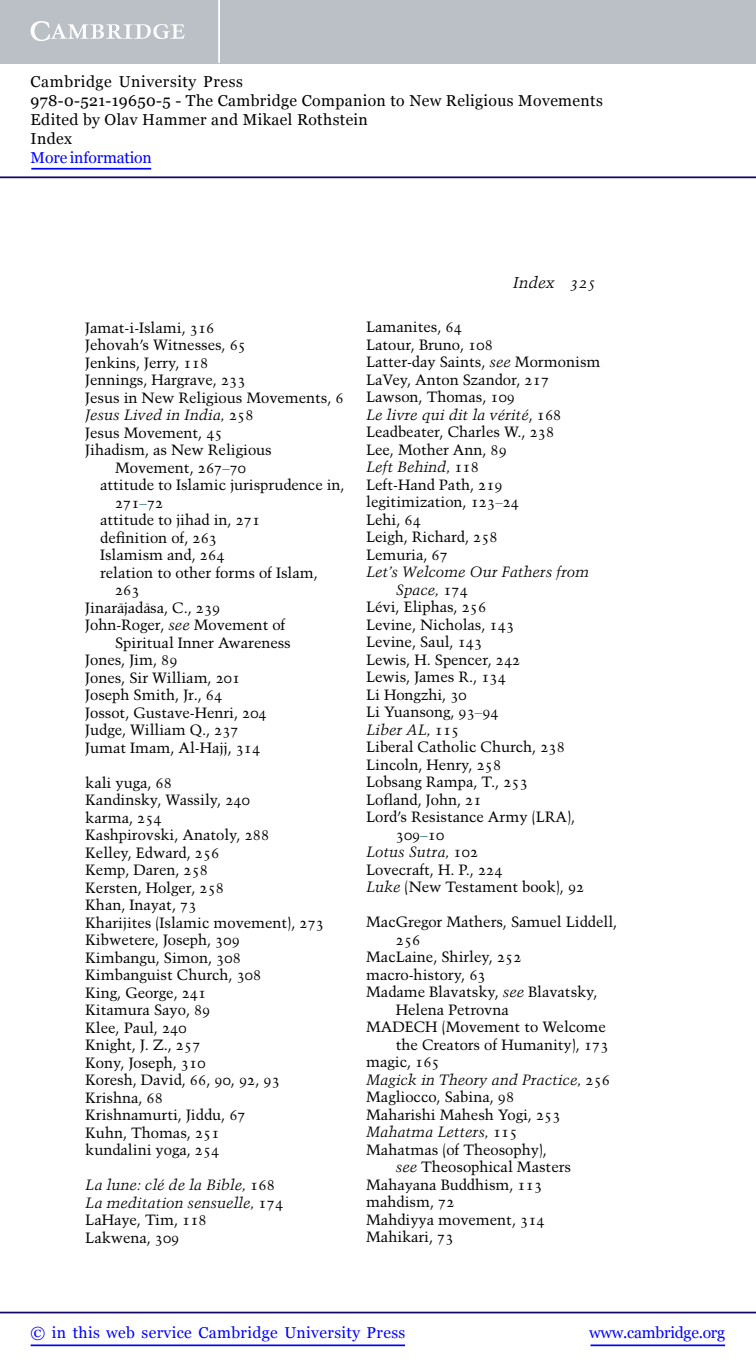
<style>
.page{position:relative;width:756px;height:1371px;background:#fff}
.page>*{position:absolute;margin:0;border:0;box-sizing:border-box;transform-origin:0 0}
.t1{font:15.75px/18.9px "Georgia";letter-spacing:.025em;color:#000}
.t2{font:15.75px "Georgia";letter-spacing:.025em;color:#00f}
.t3{font:15.75px "Georgia";letter-spacing:-.015em;color:#00f}
.t4{font:15.75px "Georgia";letter-spacing:-.01em;color:#00f}
.t5{font:italic 15.75px "Trump Mediaeval LT Std";letter-spacing:-.005em;color:#000}
.t6{font:14.88px/17.5px "Trump Mediaeval LT Std";letter-spacing:-.005em;color:#000}
.t7{font:italic 14.88px/17.5px "Trump Mediaeval LT Std";letter-spacing:-.005em;color:#000}
.s1{font-style:normal}
.s2{color:#418080}
.s3{font-style:italic}
</style>
<div class="page">
<hr style="left:591px;top:1344px;width:134px;height:1px;background:#00f">
<hr style="left:0;top:1311px;width:756px;height:2px;background:#150666">
<hr style="left:31px;top:1344px;width:374px;height:1px;background:#00f">
<div style="left:0;top:0;width:756px;height:63px;background:#bac0c6"></div>
<svg style="left:31px;top:21px;width:154px;height:20px"></svg>
<hr style="left:218px;top:0;width:2px;height:63px;background:#fff">
<hr style="left:0;top:176px;width:756px;height:2px;background:#150666">
<hr style="left:31px;top:168px;width:120px;height:1px;background:#00f">
<p class="t1" style="left:31px;top:72px;width:574px">Cambridge University Press<br>978-0-521-19650-5 - The Cambridge Companion to New Religious Movements Edited by Olav Hammer and Mikael Rothstein<br>Index</p>
<p class="t4" style="left:31px;top:148px;width:123px">More information</p>
<p class="t6" style="left:85px;top:318px;width:131px">Jamat-i-Islami, 316</p>
<p class="t6" style="left:85px;top:336px;width:162px">Jehovah’s Witnesses, 65</p>
<p class="t6" style="left:85px;top:353px;width:125px">Jenkins, Jerry, 118</p>
<p class="t6" style="left:85px;top:371px;width:162px">Jennings, Hargrave, 233</p>
<p class="t6" style="left:85px;top:388px;width:260px">Jesus in New Religious Movements, 6</p>
<p class="t7" style="left:85px;top:406px;width:170px">Jesus Lived in India, <span class="s1">258</span></p>
<p class="t6" style="left:85px;top:423px;width:139px">Jesus Movement, 45</p>
<p class="t6" style="left:85px;top:441px;width:188px">Jihadism, as New Religious</p>
<p class="t6" style="left:115px;top:458px;width:133px">Movement, 267<span class="s2">–</span>70</p>
<p class="t6" style="left:100px;top:476px;width:246px">attitude to Islamic jurisprudence in,</p>
<p class="t6" style="left:115px;top:493px;width:50px">271<span class="s2">–</span>72</p>
<p class="t6" style="left:100px;top:511px;width:162px">attitude to jihad in, 271</p>
<p class="t6" style="left:100px;top:528px;width:119px">definition of, 263</p>
<p class="t6" style="left:100px;top:546px;width:126px">Islamism and, 264</p>
<p class="t6" style="left:100px;top:563px;width:219px">relation to other forms of Islam,</p>
<p class="t6" style="left:115px;top:581px;width:26px">263</p>
<p class="t6" style="left:85px;top:598px;width:137px">Jinarajadasa, C., 239</p>
<p class="t6" style="left:85px;top:616px;width:202px">John-Roger, <span class="s3">see</span> Movement of</p>
<p class="t6" style="left:115px;top:633px;width:177px">Spiritual Inner Awareness</p>
<p class="t6" style="left:85px;top:651px;width:94px">Jones, Jim, 89</p>
<p class="t6" style="left:85px;top:668px;width:157px">Jones, Sir William, 201</p>
<p class="t6" style="left:85px;top:686px;width:139px">Joseph Smith, Jr., 64</p>
<p class="t6" style="left:85px;top:703px;width:183px">Jossot, Gustave-Henri, 204</p>
<p class="t6" style="left:85px;top:721px;width:155px">Judge, William Q., 237</p>
<p class="t6" style="left:85px;top:738px;width:177px">Jumat Imam, Al-Hajj, 314</p>
<p class="t6" style="left:85px;top:773px;width:240px">kali yuga, 68<br>Kandinsky, Wassily, 240<br>karma, 254<br>Kashpirovski, Anatoly, 288<br>Kelley, Edward, 256<br>Kemp, Daren, 258<br>Kersten, Holger, 258<br>Khan, Inayat, 73<br>Kharijites (Islamic movement), 273<br>Kibwetere, Joseph, 309<br>Kimbangu, Simon, 308<br>Kimbanguist Church, 308<br>King, George, 241<br>Kitamura Sayo, 89<br>Klee, Paul, 240<br>Knight, J. Z., 257<br>Kony, Joseph, 310<br>Koresh, David, 66, 90, 92, 93<br>Krishna, 68<br>Krishnamurti, Jiddu, 67<br>Kuhn, Thomas, 251<br>kundalini yoga, 254</p>
<p class="t7" style="left:85px;top:1176px;width:199px">La lune: clé de la Bible, <span class="s1">168<br></span>La meditation sensuelle, <span class="s1">174<br>LaHaye, Tim, 118<br>Lakwena, 309</span></p>
<p class="t5" style="left:513px;top:273px;width:85px">Index 325</p>
<p class="t6" style="left:366px;top:318px;width:97px">Lamanites, 64</p>
<p class="t6" style="left:366px;top:336px;width:128px">Latour, Bruno, 108</p>
<p class="t6" style="left:366px;top:353px;width:236px">Latter-day Saints, <span class="s3">see</span> Mormonism</p>
<p class="t6" style="left:366px;top:371px;width:185px">LaVey, Anton Szandor, 217</p>
<p class="t6" style="left:366px;top:388px;width:151px">Lawson, Thomas, 109</p>
<p class="t7" style="left:366px;top:406px;width:197px">Le livre qui dit la vérité<span class="s1">, 168</span></p>
<p class="t6" style="left:366px;top:423px;width:190px">Leadbeater, Charles W., 238</p>
<p class="t6" style="left:366px;top:441px;width:142px">Lee, Mother Ann, 89</p>
<p class="t7" style="left:366px;top:458px;width:114px">Left Behind, <span class="s1">118</span></p>
<p class="t6" style="left:366px;top:476px;width:138px">Left-Hand Path, 219</p>
<p class="t6" style="left:366px;top:493px;width:154px">legitimization, 123<span class="s2">–</span>24</p>
<p class="t6" style="left:366px;top:511px;width:56px">Lehi, 64</p>
<p class="t6" style="left:366px;top:528px;width:133px">Leigh, Richard, 258</p>
<p class="t6" style="left:366px;top:546px;width:83px">Lemuria, 67</p>
<p class="t7" style="left:366px;top:563px;width:224px">Let’s Welcome Our Fathers from</p>
<p class="t7" style="left:396px;top:581px;width:74px">Space, <span class="s1">174</span></p>
<p class="t6" style="left:366px;top:598px;width:122px">Lévi, Eliphas, 256</p>
<p class="t6" style="left:366px;top:615px;width:150px">Levine, Nicholas, 143</p>
<p class="t6" style="left:366px;top:633px;width:118px">Levine, Saul, 143</p>
<p class="t6" style="left:366px;top:650px;width:156px">Lewis, H. Spencer, 242</p>
<p class="t6" style="left:366px;top:668px;width:141px">Lewis, James R., 134</p>
<p class="t6" style="left:366px;top:685px;width:102px">Li Hongzhi, 30</p>
<p class="t6" style="left:366px;top:703px;width:134px">Li Yuansong, 93<span class="s2">–</span>94</p>
<p class="t7" style="left:366px;top:720px;width:95px">Liber AL, <span class="s1">115</span></p>
<p class="t6" style="left:366px;top:738px;width:200px">Liberal Catholic Church, 238</p>
<p class="t6" style="left:366px;top:755px;width:137px">Lincoln, Henry, 258</p>
<p class="t6" style="left:366px;top:773px;width:163px">Lobsang Rampa, T., 253</p>
<p class="t6" style="left:366px;top:790px;width:117px">Lofland, John, 21</p>
<p class="t6" style="left:366px;top:808px;width:211px">Lord’s Resistance Army (LRA),</p>
<p class="t6" style="left:396px;top:825px;width:50px">309<span class="s2">–</span>10</p>
<p class="t7" style="left:366px;top:843px;width:114px">Lotus Sutra, <span class="s1">102</span></p>
<p class="t6" style="left:366px;top:860px;width:138px">Lovecraft, H. P., 224</p>
<p class="t6" style="left:366px;top:878px;width:220px"><span class="s3">Luke</span> (New Testament book), 92</p>
<p class="t6" style="left:366px;top:913px;width:253px">MacGregor Mathers, Samuel Liddell,</p>
<p class="t6" style="left:396px;top:930px;width:26px">256</p>
<p class="t6" style="left:366px;top:948px;width:157px">MacLaine, Shirley, 252</p>
<p class="t6" style="left:366px;top:965px;width:121px">macro-history, 63</p>
<p class="t6" style="left:366px;top:983px;width:233px">Madame Blavatsky, <span class="s3">see</span> Blavatsky,</p>
<p class="t6" style="left:396px;top:1000px;width:115px">Helena Petrovna</p>
<p class="t6" style="left:366px;top:1018px;width:241px">MADECH (Movement to Welcome</p>
<p class="t6" style="left:396px;top:1035px;width:214px">the Creators of Humanity), 173</p>
<p class="t6" style="left:366px;top:1053px;width:75px">magic, 165</p>
<p class="t7" style="left:366px;top:1070px;width:245px">Magick in Theory and Practice, <span class="s1">256</span></p>
<p class="t6" style="left:366px;top:1088px;width:150px">Magliocco, Sabina, 98</p>
<p class="t6" style="left:366px;top:1105px;width:196px">Maharishi Mahesh Yogi, 253</p>
<p class="t7" style="left:366px;top:1123px;width:153px">Mahatma Letters, <span class="s1">115</span></p>
<p class="t6" style="left:366px;top:1140px;width:182px">Mahatmas (of Theosophy),</p>
<p class="t6" style="left:396px;top:1158px;width:177px"><span class="s3">see</span> Theosophical Masters</p>
<p class="t6" style="left:366px;top:1175px;width:178px">Mahayana Buddhism, 113</p>
<p class="t6" style="left:366px;top:1193px;width:90px">mahdism, 72</p>
<p class="t6" style="left:366px;top:1210px;width:180px">Mahdiyya movement, 314</p>
<p class="t6" style="left:366px;top:1228px;width:89px">Mahikari, 73</p>
<p class="t2" style="left:31px;top:1323px;width:376px">© in this web service Cambridge University Press</p>
<p class="t3" style="left:589px;top:1323px;width:137px">www.cambridge.org</p>
</div>
